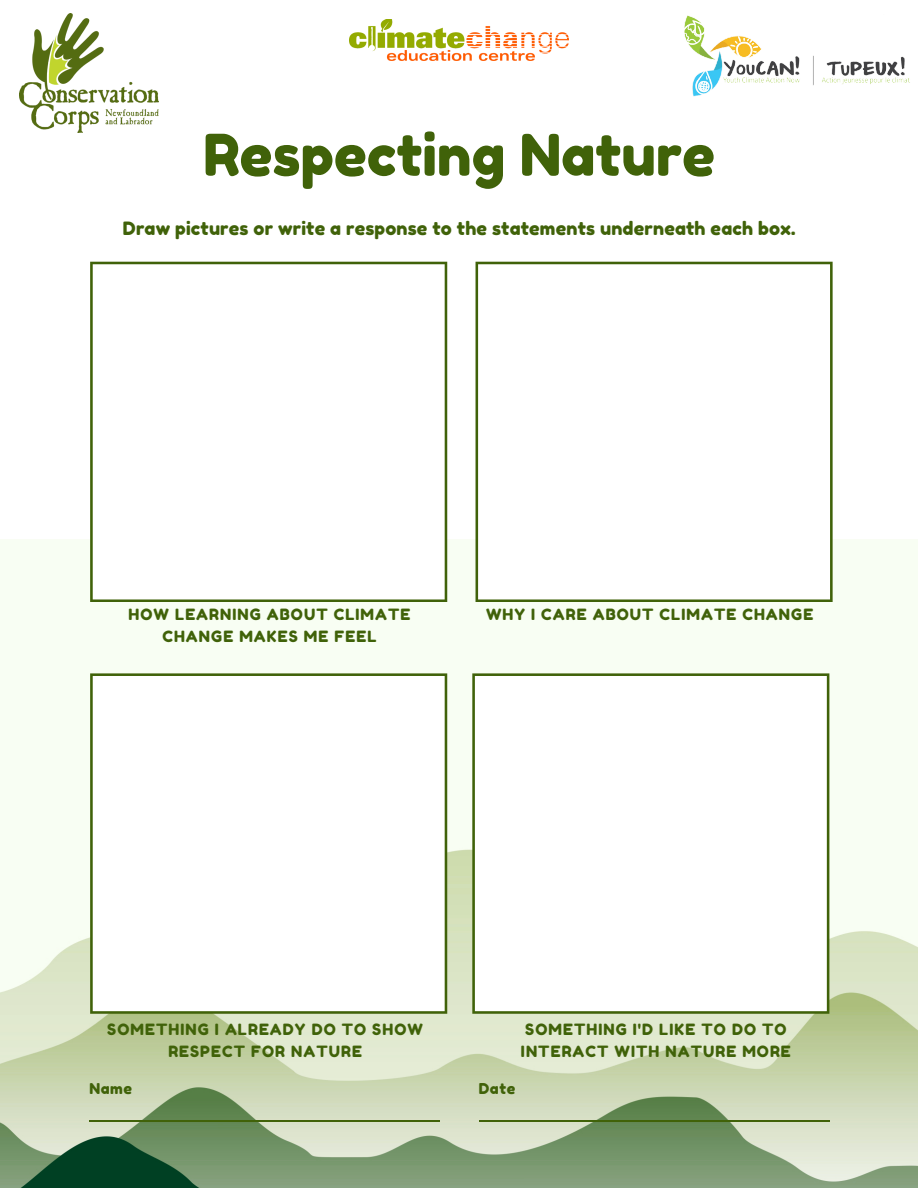
<style>
.page{position:relative;width:918px;height:1188px;background:#fff}
.page>*{position:absolute;margin:0;border:0;box-sizing:border-box;transform-origin:0 0}
.t1{font:57.45px "Fredoka One";color:#406209}
.t2{font:18.3px "Fredoka One";letter-spacing:.01em;color:#406209}
.t3{font:15.45px/21.3px "Fredoka One";letter-spacing:.07em;color:#406209;text-align:center}
.t4{font:15px "Fredoka One";letter-spacing:.04em;color:#406209}
</style>
<div class="page">
<img style="left:0;top:539px;width:918px;height:649px">
<hr style="left:89px;top:1120px;width:351px;height:2px;background:#406209">
<hr style="left:479px;top:1120px;width:350px;height:2px;background:#406209">
<svg style="left:90px;top:262px;width:357px;height:340px"></svg>
<svg style="left:90px;top:673px;width:357px;height:341px"></svg>
<svg style="left:476px;top:262px;width:357px;height:340px"></svg>
<svg style="left:472px;top:673px;width:357px;height:341px"></svg>
<img style="left:20px;top:13px;width:138px;height:120px">
<img style="left:349px;top:19px;width:220px;height:42px">
<img style="left:684px;top:15px;width:226px;height:81px">
<p class="t1" style="left:203px;top:120px;width:513px">Respecting Nature</p>
<p class="t2" style="left:123px;top:217px;width:674px">Draw pictures or write a response to the statements underneath each box.</p>
<p class="t3" style="left:129px;top:604px;width:283px">HOW LEARNING ABOUT CLIMATE<br>CHANGE MAKES ME FEEL</p>
<p class="t3" style="left:486px;top:604px;width:329px">WHY I CARE ABOUT CLIMATE CHANGE</p>
<p class="t3" style="left:107px;top:1019px;width:317px">SOMETHING I ALREADY DO TO SHOW<br>RESPECT FOR NATURE</p>
<p class="t3" style="left:521px;top:1019px;width:271px;text-align:left">SOMETHING I'D LIKE TO DO TO<br>INTERACT WITH NATURE MORE</p>
<p class="t4" style="left:89px;top:1079px;width:44px">Name</p>
<p class="t4" style="left:479px;top:1079px;width:38px">Date</p>
</div>
